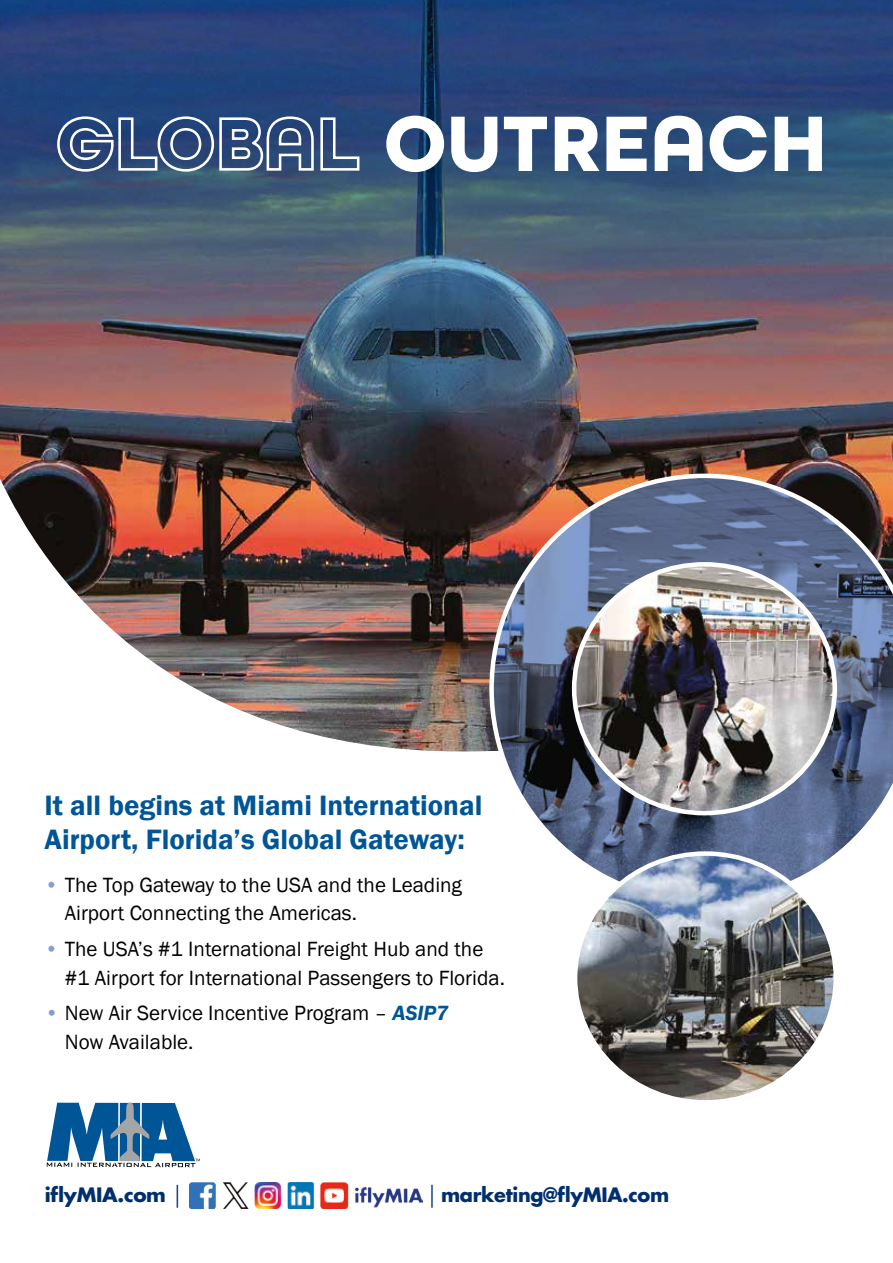
<style>
.page{position:relative;width:893px;height:1263px;background:#fff}
.page>*{position:absolute;margin:0;border:0;box-sizing:border-box;transform-origin:0 0}
.t1{font:700 82.95px "All Round Gothic";color:#fff}
.t2{font:600 28.8px/34.5px "Franklin Gothic";color:#005597}
.t3{font:21.15px/28.8px "Franklin Gothic";color:#000}
.t4{font:700 19.35px "Futura Std";letter-spacing:-.015em;color:#002f6e}
.s1{font-size:77.4px}
.s2{color:#839ed2}
.s3{font-weight:600;font-style:italic;color:#005597}
.s4{font-weight:400;font-style:italic}
</style>
<div class="page">
<img style="left:0;top:0;width:893px;height:752px">
<img style="left:189px;top:1182px;width:233px;height:27px">
<svg style="left:47px;top:1102px;width:153px;height:65px"></svg>
<img style="left:489px;top:474px;width:404px;height:381px">
<img style="left:574px;top:564px;width:261px;height:249px">
<img style="left:575px;top:853px;width:261px;height:246px">
<h1 class="t1" style="left:56px;top:94px;width:773px"><span class="s1">GLOBAL</span> OUTREACH</h1>
<h2 class="t2" style="left:45px;top:788px;width:439px">It all begins at Miami International<br>Airport, Florida’s Global Gateway:</h2>
<p class="t3" style="left:65px;top:871px;width:399px;text-indent:-20px"><span class="s2">•</span> The Top Gateway to the USA and the Leading<br>Airport Connecting the Americas.</p>
<p class="t3" style="left:65px;top:935px;width:442px;text-indent:-20px"><span class="s2">•</span> The USA’s #1 International Freight Hub and the #1 Airport for International Passengers to Florida.</p>
<p class="t3" style="left:65px;top:999px;width:385px;text-indent:-20px"><span class="s2">•</span> New Air Service Incentive Program – <span class="s3">ASIP7<br></span>Now Available.</p>
<p class="t4" style="left:45px;top:1182px;width:137px">iflyMIA.com <span class="s4">|</span></p>
<p class="t4" style="left:427px;top:1182px;width:244px"><span class="s4">|</span> marketing@flyMIA.com</p>
</div>
